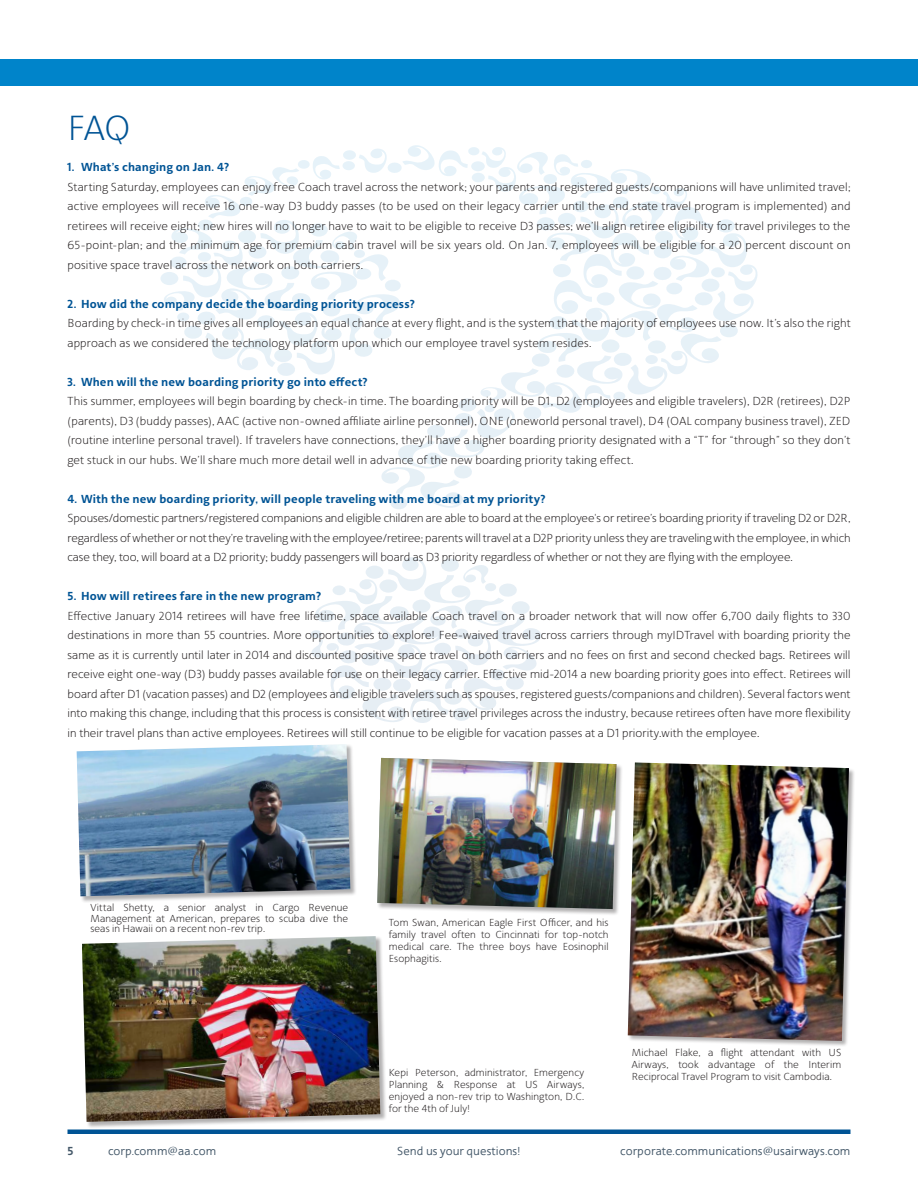
<style>
.page{position:relative;width:918px;height:1188px;background:#fff}
.page>*{position:absolute;margin:0;border:0;box-sizing:border-box;transform-origin:0 0}
.Body_copy_arr{font:300 36px "American Sans";color:#005495}
.t1{font:300 12px/19.5px "American Sans";letter-spacing:.015em;color:#231f20;text-align:justify}
.t2{font:700 12px "American Sans";letter-spacing:.015em;color:#005495}
.t3{font:12px "American Sans";color:#445869}
.t4{font:700 12px "American Sans";color:#445869}
.Body_copy_arr-2{font:300 10.5px/12px "American Sans";letter-spacing:.01em;color:#231f20;text-align:justify}
</style>
<div class="page">
<hr style="left:68px;top:1130px;width:782px;height:4px;background:#005495">
<svg style="left:311px;top:557px;width:230px;height:166px"></svg>
<svg style="left:160px;top:145px;width:598px;height:364px"></svg>
<div style="left:377px;top:758px;width:246px;height:158px;background:#231f20;opacity:.35"></div>
<img style="left:377px;top:758px;width:239px;height:151px">
<div style="left:0;top:59px;width:918px;height:27px;background:#0084ca"></div>
<div style="left:76px;top:744px;width:281px;height:159px;background:#231f20;opacity:.35"></div>
<img style="left:77px;top:744px;width:273px;height:152px">
<div style="left:82px;top:936px;width:305px;height:193px;background:#231f20;opacity:.35"></div>
<img style="left:82px;top:936px;width:298px;height:186px">
<div style="left:628px;top:762px;width:227px;height:285px;background:#231f20;opacity:.35"></div>
<img style="left:628px;top:762px;width:221px;height:279px">
<p class="Body_copy_arr" style="left:68px;top:108px;width:65px">FAQ</p>
<p class="t2" style="left:68px;top:160px;width:163px">1. What’s changing on Jan. 4?</p>
<p class="t1" style="left:68px;top:177px;width:785px">Starting Saturday, employees can enjoy free Coach travel across the network; your parents and registered guests/companions will have unlimited travel; active employees will receive 16 one-way D3 buddy passes (to be used on their legacy carrier until the end state travel program is implemented) and retirees will receive eight; new hires will no longer have to wait to be eligible to receive D3 passes; we’ll align retiree eligibility for travel privileges to the 65-point-plan; and the minimum age for premium cabin travel will be six years old. On Jan. 7, employees will be eligible for a 20 percent discount on positive space travel across the network on both carriers.</p>
<p class="t2" style="left:68px;top:297px;width:348px">2. How did the company decide the boarding priority process?</p>
<p class="t1" style="left:68px;top:313px;width:785px">Boarding by check-in time gives all employees an equal chance at every flight, and is the system that the majority of employees use now. It’s also the right approach as we considered the technology platform upon which our employee travel system resides.</p>
<p class="t2" style="left:68px;top:375px;width:301px">3. When will the new boarding priority go into effect?</p>
<p class="t1" style="left:68px;top:391px;width:784px">This summer, employees will begin boarding by check-in time. The boarding priority will be D1, D2 (employees and eligible travelers), D2R (retirees), D2P (parents), D3 (buddy passes), AAC (active non-owned affiliate airline personnel), ONE (oneworld personal travel), D4 (OAL company business travel), ZED (routine interline personal travel). If travelers have connections, they’ll have a higher boarding priority designated with a “T” for “through” so they don’t get stuck in our hubs. We’ll share much more detail well in advance of the new boarding priority taking effect.</p>
<p class="t2" style="left:68px;top:492px;width:479px">4. With the new boarding priority, will people traveling with me board at my priority?</p>
<p class="t1" style="left:68px;top:508px;width:785px">Spouses/domestic partners/registered companions and eligible children are able to board at the employee's or retiree’s boarding priority if traveling D2 or D2R, regardless of whether or not they’re traveling with the employee/retiree; parents will travel at a D2P priority unless they are traveling with the employee, in which case they, too, will board at a D2 priority; buddy passengers will board as D3 priority regardless of whether or not they are flying with the employee.</p>
<p class="t2" style="left:68px;top:589px;width:255px">5. How will retirees fare in the new program?</p>
<p class="t1" style="left:68px;top:606px;width:785px">Effective January 2014 retirees will have free lifetime, space available Coach travel on a broader network that will now offer 6,700 daily flights to 330 destinations in more than 55 countries. More opportunities to explore! Fee-waived travel across carriers through myIDTravel with boarding priority the same as it is currently until later in 2014 and discounted positive space travel on both carriers and no fees on first and second checked bags. Retirees will receive eight one-way (D3) buddy passes available for use on their legacy carrier. Effective mid-2014 a new boarding priority goes into effect. Retirees will board after D1 (vacation passes) and D2 (employees and eligible travelers such as spouses, registered guests/companions and children). Several factors went into making this change, including that this process is consistent with retiree travel privileges across the industry, because retirees often have more flexibility in their travel plans than active employees. Retirees will still continue to be eligible for vacation passes at a D1 priority.with the employee.</p>
<p class="Body_copy_arr-2" style="left:90px;top:903px;width:259px;line-height:10.5px">Vittal Shetty, a senior analyst in Cargo Revenue Management at American, prepares to scuba dive the seas in Hawaii on a recent non-rev trip.</p>
<p class="Body_copy_arr-2" style="left:389px;top:916px;width:221px">Tom Swan, American Eagle First Officer, and his family travel often to Cincinnati for top-notch medical care. The three boys have Eosinophil Esophagitis.</p>
<p class="Body_copy_arr-2" style="left:389px;top:1067px;width:197px">Kepi Peterson, administrator, Emergency Planning &amp; Response at US Airways, enjoyed a non-rev trip to Washington, D.C. for the 4th of July!</p>
<p class="Body_copy_arr-2" style="left:632px;top:1047px;width:211px">Michael Flake, a flight attendant with US Airways, took advantage of the Interim Reciprocal Travel Program to visit Cambodia.</p>
<p class="t4" style="left:68px;top:1144px;width:8px">5</p>
<p class="t3" style="left:108px;top:1144px;width:110px">corp.comm@aa.com</p>
<p class="t3" style="left:397px;top:1144px;width:125px">Send us your questions!</p>
<p class="t3" style="left:620px;top:1144px;width:232px">corporate.communications@usairways.com</p>
</div>
